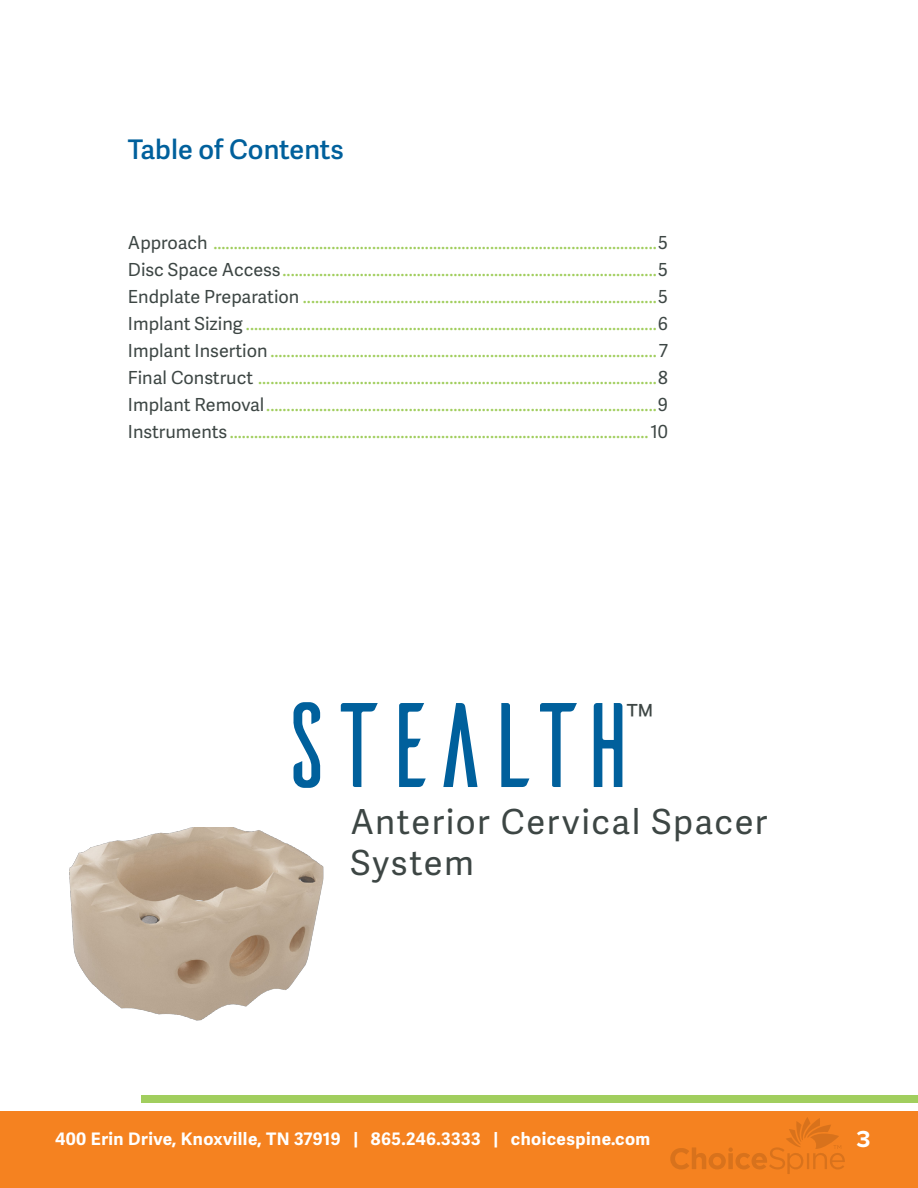
<style>
.page{position:relative;width:918px;height:1188px;background:#fff}
.page>*{position:absolute;margin:0;border:0;box-sizing:border-box;transform-origin:0 0}
.t1{font:120px "Ailerons";letter-spacing:-.15em;color:#00609c}
.t2{font:34.5px/41.4px "Adelle Sans";letter-spacing:.045em;color:#3d4644}
.t3{font:33.3px "Adelle Sans";color:#3d4644}
.t4{font:600 27px "Adelle Sans";color:#00609c}
.t5{font:700 24px "Proxima Nova";color:#fff}
.t6{font:18px/27px "Adelle Sans";color:#a1ce5e;text-align:justify}
.t7{font:700 17.25px "Adelle Sans";letter-spacing:.025em;color:#fff}
.s1{color:#3d4644}
</style>
<div class="page">
<div style="left:0;top:1111px;width:918px;height:77px;background:#f58220"></div>
<svg style="left:670px;top:1117px;width:175px;height:57px"></svg>
<div style="left:141px;top:1095px;width:777px;height:8px;background:#a1ce5e"></div>
<img style="left:69px;top:827px;width:255px;height:194px">
<h3 class="t4" style="left:128px;top:133px;width:217px">Table of Contents</h3>
<p class="t6" style="left:128px;top:229px;width:542px"><span class="s1">Approach</span> .............................................................................................................<span class="s1">5<br>Disc Space Access</span>............................................................................................<span class="s1">5<br>Endplate Preparation</span> .......................................................................................<span class="s1">5<br>Implant Sizing</span> .....................................................................................................<span class="s1">6<br>Implant Insertion</span> ...............................................................................................<span class="s1">7<br>Final Construct</span> ..................................................................................................<span class="s1">8<br>Implant Removal</span>................................................................................................<span class="s1">9<br>Instruments</span> .......................................................................................................<span class="s1">10</span></p>
<h1 class="t1" style="left:271px;top:688px;width:375px">Stealth</h1>
<h3 class="t3" style="left:626px;top:696px;width:29px">™</h3>
<h2 class="t2" style="left:350px;top:802px;width:419px">Anterior Cervical Spacer<br>System</h2>
<p class="t7" style="left:55px;top:1129px;width:597px">400 Erin Drive, Knoxville, TN 37919 | 865.246.3333 | choicespine.com</p>
<h3 class="t5" style="left:856px;top:1121px;width:16px">3</h3>
</div>
